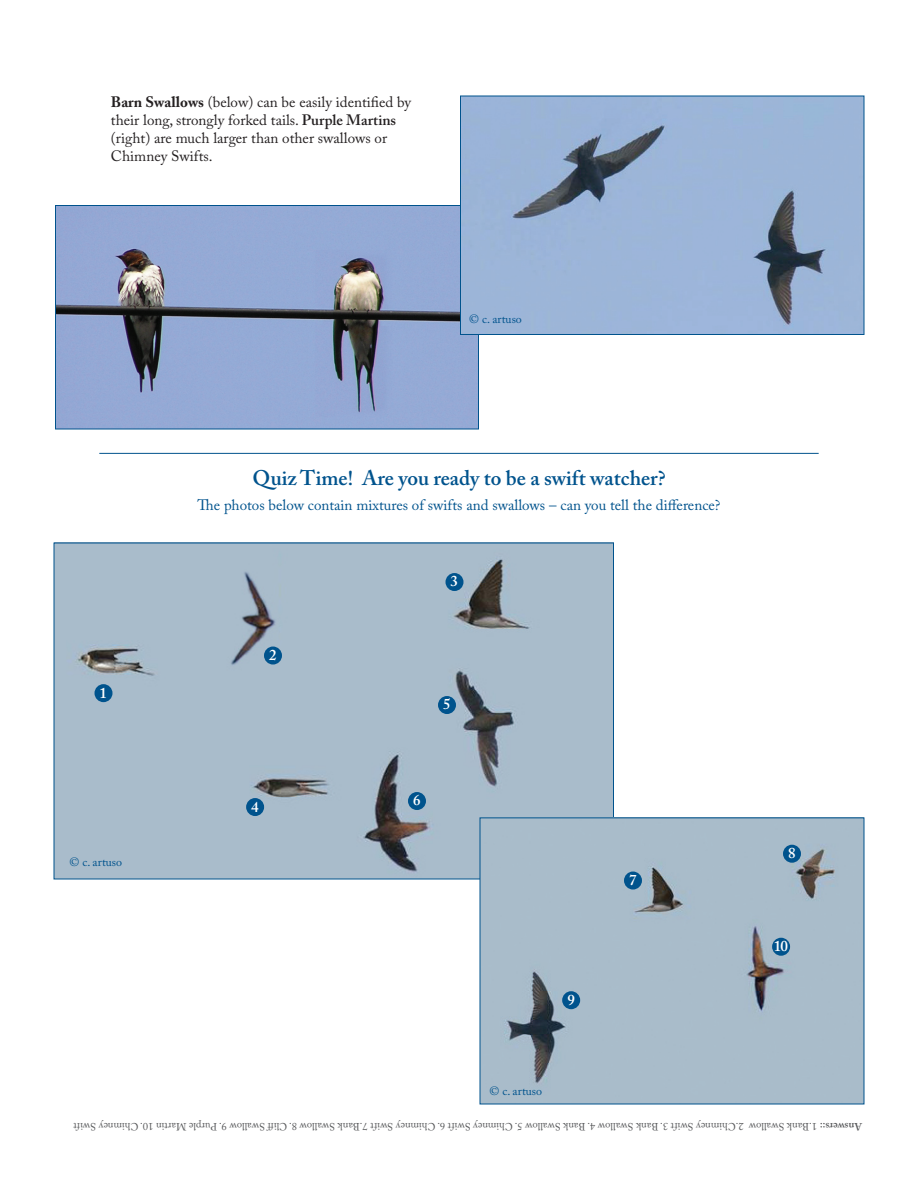
<style>
.page{position:relative;width:918px;height:1188px;background:#fff}
.page>*{position:absolute;margin:0;border:0;box-sizing:border-box;transform-origin:0 0}
.t1{font:600 21px "Adobe Caslon Pro";color:#00538d}
.t2{font:15px/18px "Adobe Caslon Pro";color:#231f20}
.t3{font:15px "Adobe Caslon Pro";color:#00538d}
.t4{font:600 15px "Adobe Caslon Pro";color:#fff}
.t5{font:12px "Adobe Caslon Pro";color:#00538d}
.t6{font:10.5px "Adobe Caslon Pro";color:#57585a}
.s1{font-weight:700}
.s2{font-weight:600}
</style>
<div class="page">
<img style="left:57px;top:207px;width:420px;height:220px">
<div style="left:55px;top:205px;width:424px;height:224px;border:1px solid #00538d"></div>
<img style="left:56px;top:545px;width:556px;height:332px">
<hr style="left:99px;top:453px;width:720px;height:1px;background:#00538d">
<div style="left:482px;top:820px;width:380px;height:282px;background:#a9bcca"></div>
<div style="left:94px;top:684px;width:18px;height:18px;background:#00538d;border-radius:50%"></div>
<div style="left:264px;top:647px;width:18px;height:18px;background:#00538d;border-radius:50%"></div>
<div style="left:246px;top:798px;width:18px;height:18px;background:#00538d;border-radius:50%"></div>
<div style="left:438px;top:696px;width:18px;height:18px;background:#00538d;border-radius:50%"></div>
<div style="left:445px;top:573px;width:18px;height:18px;background:#00538d;border-radius:50%"></div>
<div style="left:408px;top:792px;width:18px;height:18px;background:#00538d;border-radius:50%"></div>
<div style="left:624px;top:872px;width:18px;height:18px;background:#00538d;border-radius:50%"></div>
<div style="left:783px;top:845px;width:18px;height:18px;background:#00538d;border-radius:50%"></div>
<div style="left:562px;top:991px;width:18px;height:18px;background:#00538d;border-radius:50%"></div>
<div style="left:772px;top:938px;width:18px;height:18px;background:#00538d;border-radius:50%"></div>
<img style="left:462px;top:98px;width:400px;height:235px">
<div style="left:460px;top:96px;width:404px;height:239px;border:1px solid #00538d"></div>
<p class="t2" style="left:111px;top:92px;width:302px"><span class="s1">Barn Swallows</span> (below) can be easily identified by their long, strongly forked tails. <span class="s2">Purple Martins </span>(right) are much larger than other swallows or Chimney Swifts.</p>
<p class="t5" style="left:469px;top:312px;width:54px">© c. artuso</p>
<p class="t1" style="left:252px;top:465px;width:415px">Quiz Time! Are you ready to be a swift watcher?</p>
<p class="t3" style="left:198px;top:496px;width:524px">The photos below contain mixtures of swifts and swallows – can you tell the difference?</p>
<p class="t4" style="left:100px;top:684px;width:9px">1</p>
<p class="t5" style="left:70px;top:854px;width:54px">© c. artuso</p>
<p class="t4" style="left:269px;top:646px;width:9px">2</p>
<p class="t4" style="left:251px;top:798px;width:9px">4</p>
<p class="t4" style="left:451px;top:573px;width:9px">3</p>
<p class="t4" style="left:443px;top:696px;width:9px">5</p>
<p class="t4" style="left:413px;top:792px;width:9px">6</p>
<p class="t4" style="left:567px;top:991px;width:9px">9</p>
<p class="t5" style="left:490px;top:1084px;width:54px">© c. artuso</p>
<p class="t4" style="left:629px;top:871px;width:9px">7</p>
<p class="t4" style="left:788px;top:844px;width:9px">8</p>
<p class="t4" style="left:774px;top:937px;width:16px">10</p>
<p class="t6" style="left:862px;top:1133px;width:790px;rotate:-180deg"><span class="s2">Answers::</span> 1.Bank Swallow 2.Chimney Swift 3. Bank Swallow 4. Bank Swallow 5. Chimney Swift 6. Chimney Swift 7.Bank Swallow 8. Cliff Swallow 9. Purple Martin 10. Chimney Swift</p>
</div>
